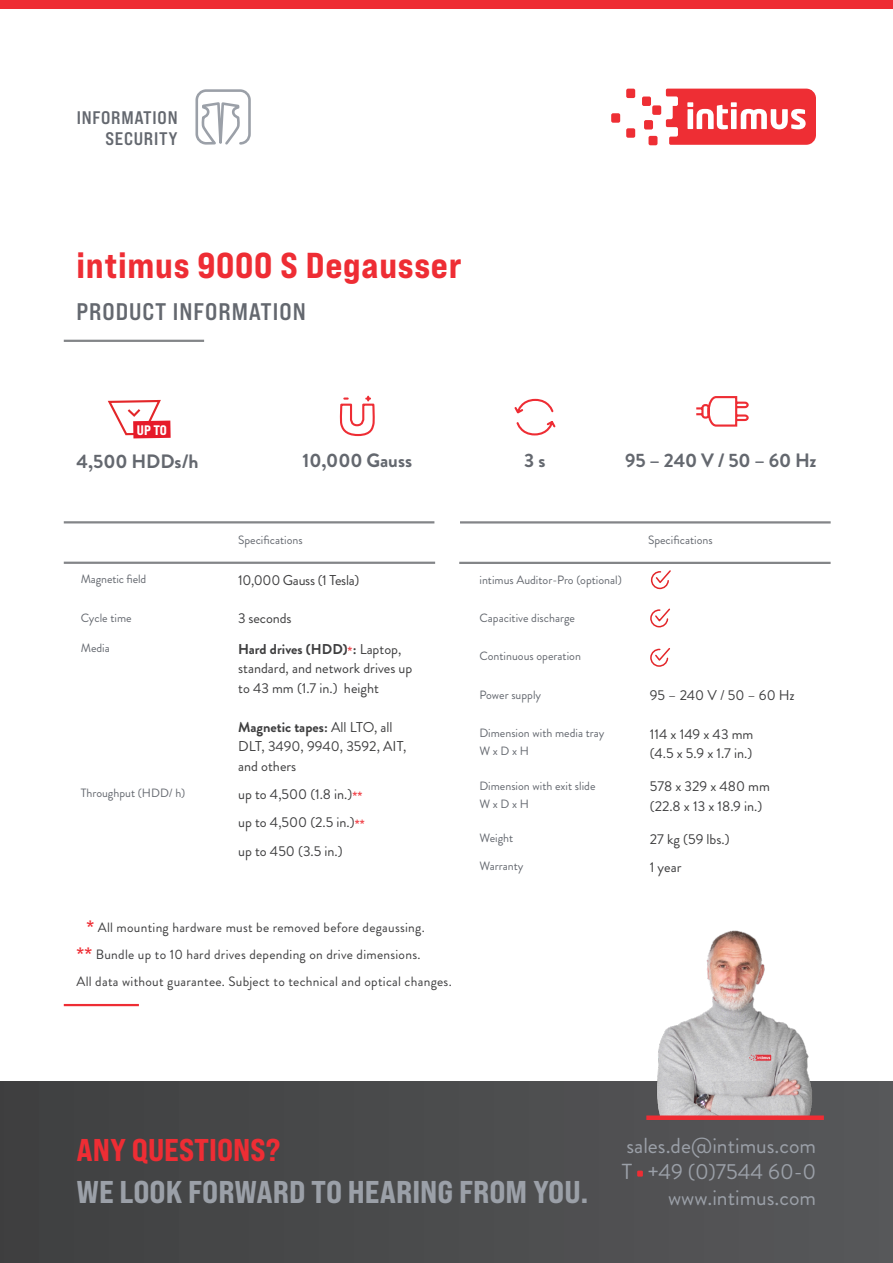
<style>
.page{position:relative;width:893px;height:1263px;background:#fff}
.page>*{position:absolute;margin:0;border:0;box-sizing:border-box;transform-origin:0 0}
.t1{font:36px "Bebas Neue Pro Exp Eb";letter-spacing:.02em;color:#ee2d34}
.t2{font:31.5px "Bebas Neue Pro Exp Eb";color:#9ba0a8}
.t3{font:31.5px "Bebas Neue Pro Exp Eb";color:#ee2d34}
.t4{font:24px "Bebas Neue Pro Exp Bd";letter-spacing:.04em;color:#64686f}
.t5{font:21.75px/26.1px "Brandon Grotesque";color:#9ba0a8;text-align:right}
.t6{font:700 19.35px "Brandon Grotesque";color:#64686f}
.t7{font:18.15px "Bebas Neue Pro Exp Bd";letter-spacing:.04em;color:#64686f}
.t8{font:14.25px/19.5px "Brandon Grotesque";color:#3e3e3f}
.t9{font:14.25px "Brandon Grotesque";letter-spacing:-.02em;color:#3e3e3f}
.t10{font:13.8px "Bebas Neue Pro Exp Eb";color:#fff}
.t11{font:13.5px "Brandon Grotesque";letter-spacing:.02em;color:#3e3e3f}
.t12{font:12px "Brandon Grotesque";color:#64686f}
.s1{font-weight:700}
.s2{font-family:"Bebas Neue Pro Exp Eb";font-size:10.5px;color:#ee2d34}
.s3{font-family:"Bebas Neue Pro Exp Eb";font-size:16.5px;color:#ee2d34}
</style>
<div class="page">
<div style="left:0;top:1082px;width:893px;height:181px;background:#4a4b4c"></div>
<img style="left:616px;top:930px;width:259px;height:188px">
<div style="left:646px;top:1115px;width:178px;height:5px;background:#ee2d34"></div>
<svg style="left:637px;top:1170px;width:6px;height:6px"></svg>
<hr style="left:64px;top:340px;width:140px;height:2px;background:#838588">
<hr style="left:64px;top:521px;width:370px;height:2px;background:#838588">
<hr style="left:64px;top:562px;width:371px;height:2px;background:#838588">
<hr style="left:460px;top:521px;width:371px;height:2px;background:#838588">
<hr style="left:459px;top:562px;width:372px;height:2px;background:#838588">
<svg style="left:651px;top:570px;width:20px;height:19px"></svg>
<svg style="left:650px;top:608px;width:20px;height:20px"></svg>
<svg style="left:650px;top:648px;width:20px;height:19px"></svg>
<div style="left:0;top:0;width:893px;height:8px;background:#ee2d34"></div>
<div style="left:626px;top:89px;width:9px;height:9px;background:#ee2e34;border-radius:2px"></div>
<div style="left:626px;top:128px;width:9px;height:10px;background:#ee2e34;border-radius:2px"></div>
<div style="left:611px;top:113px;width:9px;height:10px;background:#ee2e34;border-radius:2px"></div>
<div style="left:644px;top:120px;width:9px;height:10px;background:#ee2e34;border-radius:2px"></div>
<div style="left:648px;top:136px;width:9px;height:9px;background:#ee2e34;border-radius:2px"></div>
<div style="left:652px;top:105px;width:9px;height:10px;background:#ee2e34;border-radius:2px"></div>
<div style="left:642px;top:97px;width:9px;height:9px;background:#ee2e34;border-radius:2px"></div>
<svg style="left:666px;top:89px;width:150px;height:56px"></svg>
<svg style="left:195px;top:89px;width:56px;height:56px"></svg>
<svg style="left:696px;top:396px;width:53px;height:31px"></svg>
<svg style="left:339px;top:395px;width:36px;height:42px"></svg>
<svg style="left:514px;top:398px;width:42px;height:38px"></svg>
<svg style="left:108px;top:399px;width:63px;height:39px"></svg>
<hr style="left:64px;top:1004px;width:75px;height:2px;background:#ee2d34">
<p class="t7" style="left:77px;top:106px;width:102px">INFORMATION</p>
<p class="t7" style="left:106px;top:127px;width:74px">SECURITY</p>
<p class="t1" style="left:76px;top:243px;width:387px">intimus 9000 S Degausser</p>
<p class="t4" style="left:76px;top:297px;width:231px">PRODUCT INFORMATION</p>
<p class="t10" style="left:137px;top:421px;width:32px">UP TO</p>
<p class="t6" style="left:77px;top:447px;width:124px">4,500 HDDs/h</p>
<p class="t6" style="left:302px;top:447px;width:111px">10,000 Gauss</p>
<p class="t6" style="left:524px;top:447px;width:23px">3 s</p>
<p class="t6" style="left:625px;top:447px;width:193px">95 – 240 V / 50 – 60 Hz</p>
<p class="t12" style="left:238px;top:531px;width:66px">Specifications</p>
<p class="t12" style="left:81px;top:571px;width:67px">Magnetic field</p>
<p class="t9" style="left:238px;top:570px;width:123px">10,000 Gauss (1 Tesla)</p>
<p class="t12" style="left:81px;top:609px;width:52px">Cycle time</p>
<p class="t8" style="left:238px;top:609px;width:55px">3 seconds</p>
<p class="t12" style="left:81px;top:639px;width:31px">Media</p>
<p class="t8" style="left:238px;top:639px;width:176px"><span class="s1">Hard drives (HDD)</span><span class="s2">*</span><span class="s1">:</span> Laptop, standard, and network drives up to 43 mm (1.7 in.) height</p>
<p class="t8" style="left:238px;top:717px;width:170px"><span class="s1">Magnetic tapes:</span> All LTO, all<br>DLT, 3490, 9940, 3592, AIT, and others</p>
<p class="t12" style="left:81px;top:784px;width:106px">Throughput (HDD/ h)</p>
<p class="t8" style="left:238px;top:784px;width:126px">up to 4,500 (1.8 in.)<span class="s2">**</span></p>
<p class="t8" style="left:238px;top:813px;width:128px">up to 4,500 (2.5 in.)<span class="s2">**</span></p>
<p class="t8" style="left:238px;top:841px;width:106px">up to 450 (3.5 in.)</p>
<p class="t11" style="left:86px;top:918px;width:340px"><span class="s3">*</span> All mounting hardware must be removed before degaussing.</p>
<p class="t11" style="left:77px;top:945px;width:345px"><span class="s3">**</span> Bundle up to 10 hard drives depending on drive dimensions.</p>
<p class="t11" style="left:77px;top:972px;width:377px">All data without guarantee. Subject to technical and optical changes.</p>
<p class="t12" style="left:648px;top:531px;width:66px">Specifications</p>
<p class="t12" style="left:479px;top:571px;width:144px">intimus Auditor-Pro (optional)</p>
<p class="t12" style="left:479px;top:610px;width:97px">Capacitive discharge</p>
<p class="t12" style="left:479px;top:648px;width:103px">Continuous operation</p>
<p class="t12" style="left:479px;top:686px;width:63px">Power supply</p>
<p class="t8" style="left:650px;top:686px;width:146px">95 – 240 V / 50 – 60 Hz</p>
<p class="t12" style="left:479px;top:724px;width:126px">Dimension with media tray</p>
<p class="t12" style="left:479px;top:742px;width:51px">W x D x H</p>
<p class="t8" style="left:650px;top:724px;width:105px">114 x 149 x 43 mm</p>
<p class="t8" style="left:650px;top:744px;width:104px">(4.5 x 5.9 x 1.7 in.)</p>
<p class="t12" style="left:479px;top:777px;width:118px">Dimension with exit slide</p>
<p class="t12" style="left:479px;top:795px;width:51px">W x D x H</p>
<p class="t8" style="left:650px;top:777px;width:122px">578 x 329 x 480 mm</p>
<p class="t8" style="left:650px;top:796px;width:114px">(22.8 x 13 x 18.9 in.)</p>
<p class="t12" style="left:479px;top:830px;width:35px">Weight</p>
<p class="t8" style="left:650px;top:829px;width:81px">27 kg (59 lbs.)</p>
<p class="t12" style="left:479px;top:858px;width:45px">Warranty</p>
<p class="t8" style="left:650px;top:857px;width:33px">1 year</p>
<p class="t3" style="left:76px;top:1130px;width:205px">ANY QUESTIONS?</p>
<p class="t2" style="left:76px;top:1172px;width:514px">WE LOOK FORWARD TO HEARING FROM YOU.</p>
<p class="t5" style="left:626px;top:1132px;width:191px">sales.de@intimus.com</p>
<p class="t5" style="left:622px;top:1158px;width:196px">T +49 (0)7544 60-0 www.intimus.com</p>
</div>
